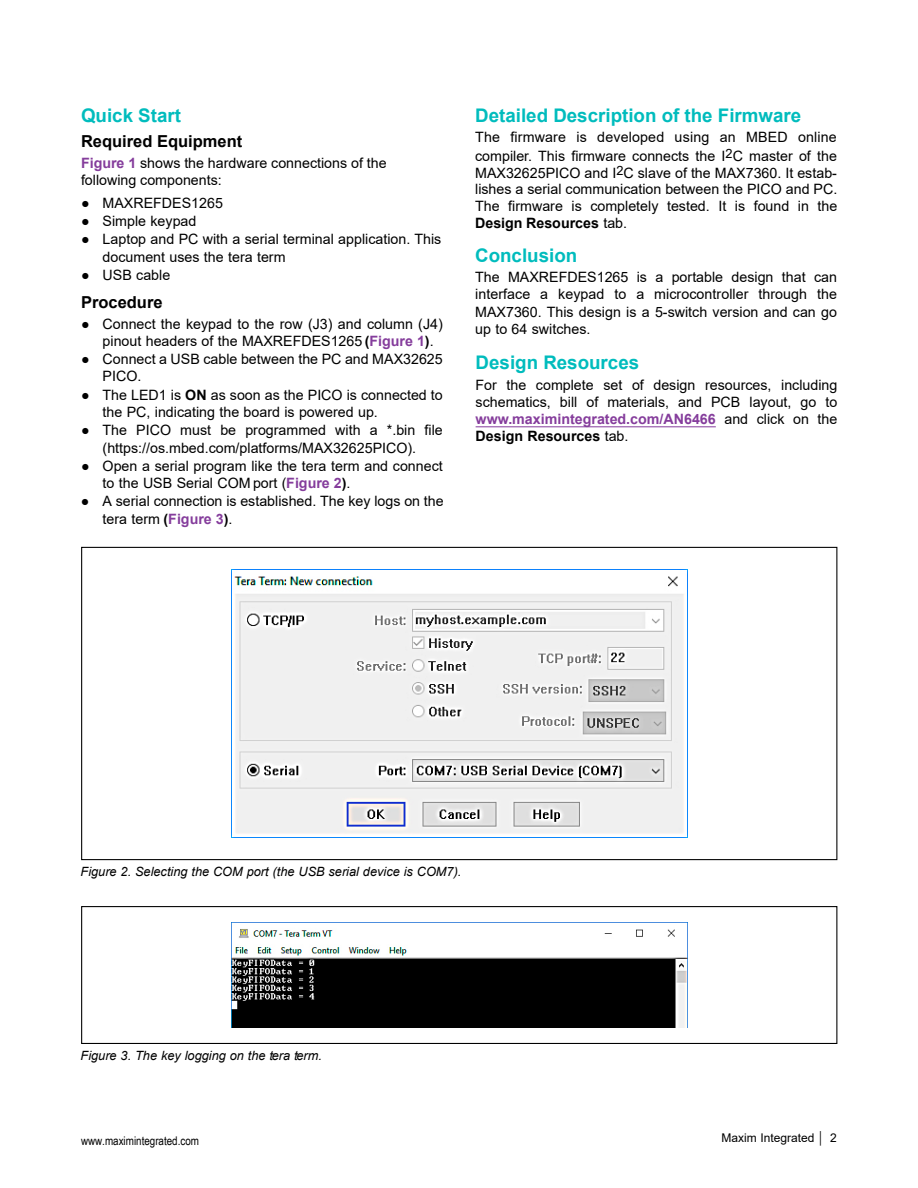
<style>
.page{position:relative;width:918px;height:1188px;background:#fff}
.page>*{position:absolute;margin:0;border:0;box-sizing:border-box;transform-origin:0 0}
.Body_Text{font:700 18.75px "Arial";color:#00bcbd}
.Body_Text-2{font:700 16.5px "Arial";color:#000}
.H2{font:700 16.5px "Arial";color:#000}
.Body_Text-3{font:14.25px/17.2px "Arial";color:#000}
.Caption_-_Figures{font:italic 12.75px "Arial";color:#000}
.t1{font:12px "Arial Narrow";color:#000}
.t2{font:12px "Arial";color:#000}
.s1{font-weight:700;color:#853d9c}
.s2{font-weight:700}
</style>
<div class="page">
<img style="left:234px;top:576px;width:450px;height:258px">
<img style="left:232px;top:929px;width:455px;height:99px">
<div style="left:81px;top:906px;width:756px;height:138px;border:1px solid #000"></div>
<hr style="left:476px;top:426px;width:240px;height:1px;background:#853d9c">
<p class="Body_Text" style="left:81px;top:102px;width:102px">Quick Start</p>
<p class="Body_Text-2" style="left:81px;top:130px;width:163px">Required Equipment</p>
<p class="Body_Text-3" style="left:81px;top:154px;width:307px"><span class="s1">Figure 1</span> shows the hardware connections of the following components:</p>
<p class="Body_Text-3" style="left:81px;top:194px;width:143px">● MAXREFDES1265</p>
<p class="Body_Text-3" style="left:81px;top:212px;width:117px">● Simple keypad</p>
<p class="Body_Text-3" style="left:103px;top:231px;width:340px;text-indent:-22px">● Laptop and PC with a serial terminal application. This document uses the tera term</p>
<p class="Body_Text-3" style="left:81px;top:266px;width:91px">● USB cable</p>
<h2 class="H2" style="left:81px;top:291px;width:83px">Procedure</h2>
<p class="Body_Text-3" style="left:103px;top:315px;width:342px;text-indent:-22px">● Connect the keypad to the row (J3) and column (J4) pinout headers of the MAXREFDES1265 <span class="s2">(</span><span class="s1">Figure 1</span><span class="s2">)</span>.</p>
<p class="Body_Text-3" style="left:103px;top:350px;width:342px;text-indent:-22px">● Connect a USB cable between the PC and MAX32625<br>PICO.</p>
<p class="Body_Text-3" style="left:81px;top:386px;width:10px">●</p>
<p class="Body_Text-3" style="left:81px;top:422px;width:10px">●</p>
<p class="Body_Text-3" style="left:103px;top:386px;width:342px">The LED1 is <span class="s2">ON</span> as soon as the PICO is connected to the PC, indicating the board is powered up.<br>The PICO must be programmed with a *.bin file (https://os.mbed.com/platforms/MAX32625PICO).</p>
<p class="Body_Text-3" style="left:103px;top:457px;width:342px;text-indent:-22px">● Open a serial program like the tera term and connect to the USB Serial COM port (<span class="s1">Figure 2</span><span class="s2">)</span>.</p>
<p class="Body_Text-3" style="left:103px;top:493px;width:343px;text-indent:-22px">● A serial connection is established. The key logs on the tera term <span class="s2">(</span><span class="s1">Figure 3</span><span class="s2">)</span>.</p>
<p class="Body_Text" style="left:475px;top:102px;width:328px">Detailed Description of the Firmware</p>
<p class="Body_Text-3" style="left:475px;top:128px;width:363px;line-height:18.6px">The firmware is developed using an MBED online compiler. This firmware connects the I<sup>2</sup>C master of the</p>
<p class="Body_Text-3" style="left:475px;top:165px;width:364px;line-height:15.9px">MAX32625PICO and I<sup>2</sup>C slave of the MAX7360. It estab&shy;lishes a serial communication between the PICO and PC.</p>
<p class="Body_Text-3" style="left:475px;top:197px;width:364px">The firmware is completely tested. It is found in the<br><span class="s2">Design Resources</span> tab.</p>
<p class="Body_Text" style="left:475px;top:242px;width:104px">Conclusion</p>
<p class="Body_Text-3" style="left:475px;top:268px;width:363px;text-align:justify">The MAXREFDES1265 is a portable design that can interface a keypad to a microcontroller through the MAX7360. This design is a 5-switch version and can go up to 64 switches.</p>
<p class="Body_Text" style="left:476px;top:349px;width:165px">Design Resources</p>
<p class="Body_Text-3" style="left:476px;top:376px;width:363px;text-align:justify">For the complete set of design resources, including schematics, bill of materials, and PCB layout, go to <span class="s1">www.maximintegrated.com/AN6466</span> and click on the <span class="s2">Design Resources</span> tab.</p>
<p class="Caption_-_Figures" style="left:81px;top:863px;width:382px">Figure 2. Selecting the COM port (the USB serial device is COM7).</p>
<p class="Caption_-_Figures" style="left:81px;top:1047px;width:243px">Figure 3. The key logging on the tera term.</p>
<p class="t1" style="left:81px;top:1132px;width:120px">www.maximintegrated.com</p>
<p class="t2" style="left:722px;top:1129px;width:117px">Maxim Integrated │ 2</p>
</div>
